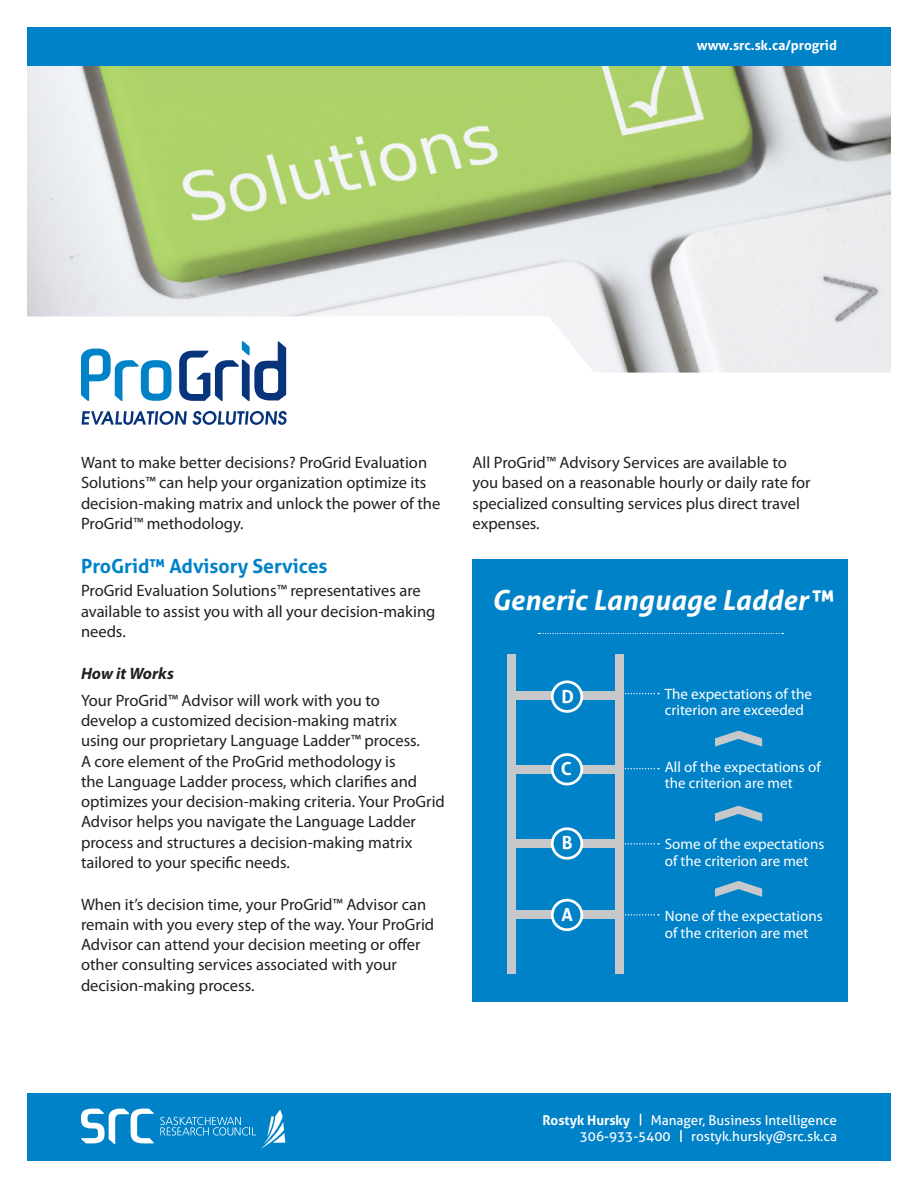
<style>
.page{position:relative;width:918px;height:1188px;background:#fff}
.page>*{position:absolute;margin:0;border:0;box-sizing:border-box;transform-origin:0 0}
.t1{font:italic 700 27.75px "Aller";color:#fff}
.t2{font:700 19.5px "Aller";color:#0082c8}
.t3{font:700 18px "Aller";color:#fff}
.t4{font:16.5px/20.2px "Myriad Pro";color:#231f20}
.t5{font:italic 700 16.5px "Myriad Pro";color:#231f20}
.t6{font:15px/16.4px "Myriad Pro";color:#fff}
.t7{font:13.5px/16.5px "Aller";color:#fff}
.t8{font:700 13.5px "Aller";color:#fff}
</style>
<div class="page">
<img style="left:27px;top:65px;width:864px;height:308px">
<div style="left:27px;top:1094px;width:864px;height:67px;background:#0082c8"></div>
<svg style="left:640px;top:1114px;width:1px;height:12px"></svg>
<svg style="left:680px;top:1130px;width:2px;height:12px"></svg>
<svg style="left:81px;top:1109px;width:73px;height:35px"></svg>
<svg style="left:160px;top:1109px;width:125px;height:40px"></svg>
<div style="left:27px;top:27px;width:864px;height:38px;background:#0082c8"></div>
<svg style="left:81px;top:349px;width:90px;height:52px"></svg>
<svg style="left:179px;top:341px;width:107px;height:60px"></svg>
<svg style="left:82px;top:411px;width:205px;height:14px"></svg>
<div style="left:472px;top:559px;width:376px;height:443px;background:#0082c8"></div>
<svg style="left:624px;top:693px;width:35px;height:1px"></svg>
<svg style="left:624px;top:768px;width:35px;height:1px"></svg>
<svg style="left:624px;top:843px;width:35px;height:2px"></svg>
<svg style="left:624px;top:914px;width:35px;height:2px"></svg>
<div style="left:510px;top:691px;width:111px;height:9px;background:#c7c8ca"></div>
<div style="left:510px;top:765px;width:111px;height:9px;background:#c7c8ca"></div>
<div style="left:510px;top:839px;width:111px;height:9px;background:#c7c8ca"></div>
<div style="left:510px;top:911px;width:111px;height:8px;background:#c7c8ca"></div>
<div style="left:508px;top:654px;width:8px;height:320px;background:#c7c8ca"></div>
<div style="left:615px;top:654px;width:9px;height:320px;background:#c7c8ca"></div>
<svg style="left:715px;top:881px;width:47px;height:16px"></svg>
<svg style="left:715px;top:806px;width:47px;height:16px"></svg>
<svg style="left:715px;top:731px;width:47px;height:16px"></svg>
<div style="left:552px;top:682px;width:30px;height:29px;background:#0082c8;border-radius:50%"></div>
<div style="left:551px;top:680px;width:32px;height:33px;border:3px solid #fff;border-radius:50%"></div>
<div style="left:552px;top:755px;width:30px;height:29px;background:#0082c8;border-radius:50%"></div>
<div style="left:551px;top:753px;width:32px;height:32px;border:3px solid #fff;border-radius:50%"></div>
<div style="left:552px;top:829px;width:30px;height:29px;background:#0082c8;border-radius:50%"></div>
<div style="left:551px;top:827px;width:32px;height:33px;border:3px solid #fff;border-radius:50%"></div>
<div style="left:552px;top:900px;width:30px;height:30px;background:#0082c8;border-radius:50%"></div>
<div style="left:551px;top:899px;width:32px;height:32px;border:3px solid #fff;border-radius:50%"></div>
<svg style="left:538px;top:633px;width:245px;height:1px"></svg>
<p class="t8" style="left:697px;top:37px;width:142px">www.src.sk.ca/progrid</p>
<p class="t4" style="left:81px;top:452px;width:361px">Want to make better decisions? ProGrid Evaluation Solutions™ can help your organization optimize its decision-making matrix and unlock the power of the ProGrid™ methodology.</p>
<p class="t2" style="left:81px;top:554px;width:248px">ProGrid™ Advisory Services</p>
<p class="t4" style="left:81px;top:581px;width:356px">ProGrid Evaluation Solutions™ representatives are available to assist you with all your decision-making needs.</p>
<p class="t5" style="left:81px;top:663px;width:94px">How it Works</p>
<p class="t4" style="left:81px;top:690px;width:365px">Your ProGrid™ Advisor will work with you to<br>develop a customized decision-making matrix<br>using our proprietary Language Ladder™ process.<br>A core element of the ProGrid methodology is<br>the Language Ladder process, which clarifies and optimizes your decision-making criteria. Your ProGrid Advisor helps you navigate the Language Ladder process and structures a decision-making matrix tailored to your specific needs.</p>
<p class="t4" style="left:81px;top:894px;width:355px">When it’s decision time, your ProGrid™ Advisor can remain with you every step of the way. Your ProGrid Advisor can attend your decision meeting or offer other consulting services associated with your decision-making process.</p>
<p class="t4" style="left:472px;top:452px;width:340px">All ProGrid™ Advisory Services are available to you based on a reasonable hourly or daily rate for specialized consulting services plus direct travel expenses.</p>
<h1 class="t1" style="left:492px;top:583px;width:341px">Generic Language Ladder™</h1>
<p class="t3" style="left:561px;top:685px;width:14px">D</p>
<p class="t6" style="left:665px;top:685px;width:149px">The expectations of the criterion are exceeded</p>
<p class="t3" style="left:561px;top:758px;width:13px">C</p>
<p class="t6" style="left:665px;top:758px;width:157px">All of the expectations of the criterion are met</p>
<p class="t3" style="left:562px;top:832px;width:12px">B</p>
<p class="t6" style="left:665px;top:836px;width:161px">Some of the expectations of the criterion are met</p>
<p class="t3" style="left:561px;top:903px;width:13px">A</p>
<p class="t6" style="left:665px;top:908px;width:159px">None of the expectations of the criterion are met</p>
<p class="t8" style="left:542px;top:1112px;width:89px">Rostyk Hursky</p>
<p class="t7" style="left:580px;top:1112px;width:259px;text-indent:71px">Manager, Business Intelligence<br>306-933-5400</p>
<p class="t7" style="left:691px;top:1128px;width:147px">rostyk.hursky@src.sk.ca</p>
</div>
